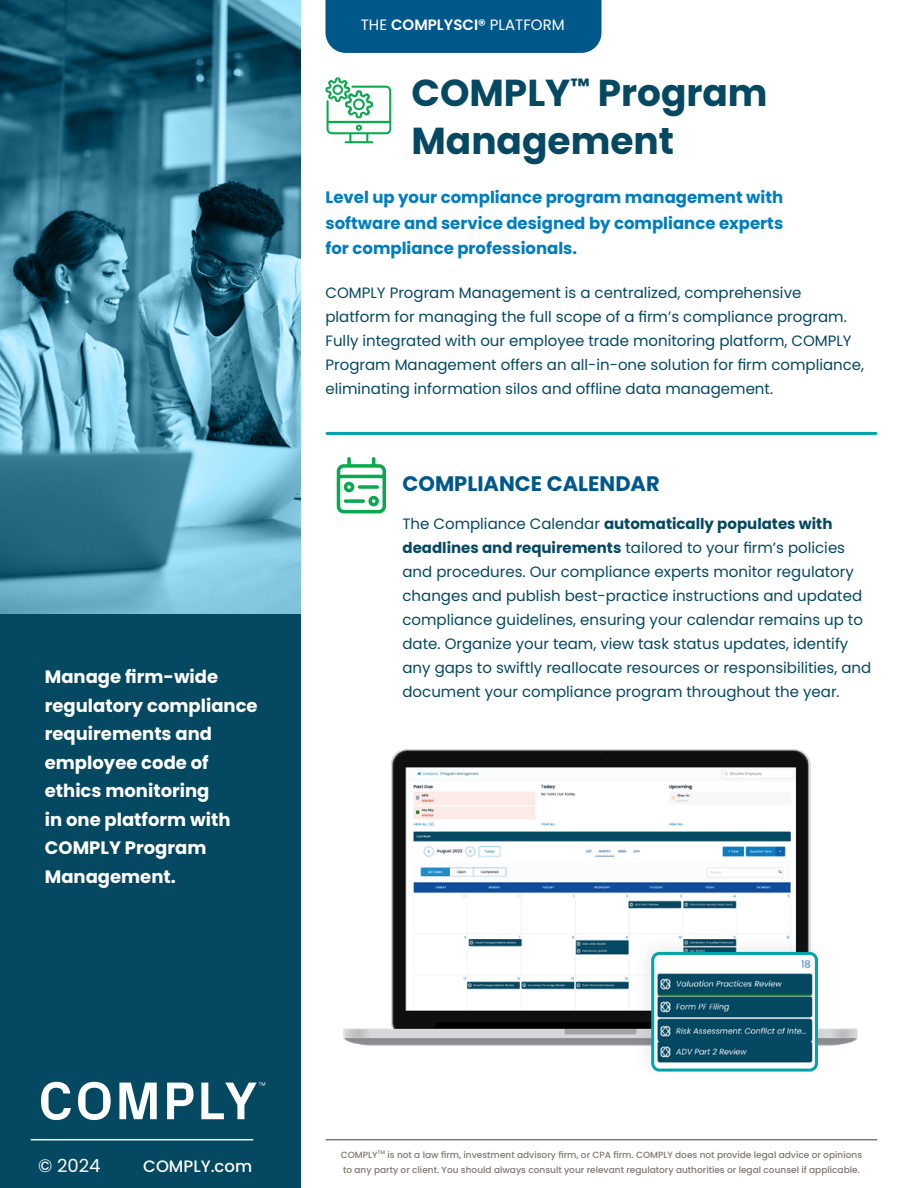
<style>
.page{position:relative;width:918px;height:1188px;background:#fff}
.page>*{position:absolute;margin:0;border:0;box-sizing:border-box;transform-origin:0 0}
.t1{font:700 37.5px/48px "Poppins";color:#044862}
.t2{font:700 21px "Poppins";color:#00588a}
.t3{font:700 18px/28.5px "Poppins";color:#fff}
.t4{font:18px "Poppins";color:#fff}
.t5{font:700 16.5px/25.5px "Poppins";color:#007dc1;text-align:justify}
.t6{font:500 16.5px "Poppins";color:#fff}
.t7{font:15px/24px "Poppins";color:#044862}
.t8{font:15px "Poppins";color:#fff}
.t9{font:500 9px/15px "Poppins";color:#7d7871;text-align:right}
.t10{font:500 5.25px "Poppins";color:#7d7871}
.s1{font-weight:600}
.s2{font-weight:700}
</style>
<div class="page">
<hr style="left:327px;top:432px;width:549px;height:3px;background:#00a4a9">
<hr style="left:326px;top:1139px;width:551px;height:1px;background:#7d7871">
<div style="left:0;top:483px;width:300px;height:705px;background:#044862"></div>
<svg style="left:41px;top:1082px;width:224px;height:38px"></svg>
<hr style="left:31px;top:1139px;width:222px;height:1px;background:#fff">
<div style="left:326px;top:0;width:276px;height:53px;background:#00588a"></div>
<svg style="left:337px;top:457px;width:49px;height:56px"></svg>
<img style="left:343px;top:749px;width:515px;height:297px">
<div style="left:632px;top:932px;width:196px;height:150px;background:#35383a;opacity:.08"></div>
<img style="left:653px;top:953px;width:164px;height:117px">
<div style="left:651px;top:952px;width:167px;height:120px;border:3px solid #00a4a9;border-radius:7px"></div>
<svg style="left:0;top:0;width:300px;height:613px;background:#4787a0"></svg>
<svg style="left:326px;top:77px;width:65px;height:66px"></svg>
<p class="t3" style="left:45px;top:663px;width:214px">Manage firm-wide regulatory compliance requirements and employee code of ethics monitoring<br>in one platform with<br>COMPLY Program<br>Management.</p>
<p class="t8" style="left:361px;top:16px;width:205px">THE <span class="s1">COMPLYSCI®</span> PLATFORM</p>
<h1 class="t1" style="left:411px;top:69px;width:358px">COMPLY<sup>™</sup> Program<br>Management</h1>
<p class="t5" style="left:326px;top:185px;width:459px">Level up your compliance program management with software and service designed by compliance experts for compliance professionals.</p>
<p class="t7" style="left:326px;top:281px;width:540px">COMPLY Program Management is a centralized, comprehensive platform for managing the full scope of a firm’s compliance program.<br>Fully integrated with our employee trade monitoring platform, COMPLY Program Management offers an all-in-one solution for firm compliance, eliminating information silos and offline data management.</p>
<h2 class="t2" style="left:402px;top:472px;width:259px">COMPLIANCE CALENDAR</h2>
<p class="t7" style="left:402px;top:512px;width:470px">The Compliance Calendar <span class="s2">automatically populates with deadlines and requirements</span> tailored to your firm’s policies and procedures. Our compliance experts monitor regulatory changes and publish best-practice instructions and updated compliance guidelines, ensuring your calendar remains up to date. Organize your team, view task status updates, identify any gaps to swiftly reallocate resources or responsibilities, and document your compliance program throughout the year.</p>
<p class="t4" style="left:38px;top:1156px;width:64px">© 2024</p>
<p class="t6" style="left:143px;top:1157px;width:110px">COMPLY.com</p>
<p class="t9" style="left:341px;top:1147px;width:38px">COMPLY</p>
<p class="t10" style="left:378px;top:1149px;width:9px">TM</p>
<p class="t9" style="left:343px;top:1147px;width:521px">is not a law firm, investment advisory firm, or CPA firm. COMPLY does not provide legal advice or opinions<br>to any party or client. You should always consult your relevant regulatory authorities or legal counsel if applicable.</p>
</div>
